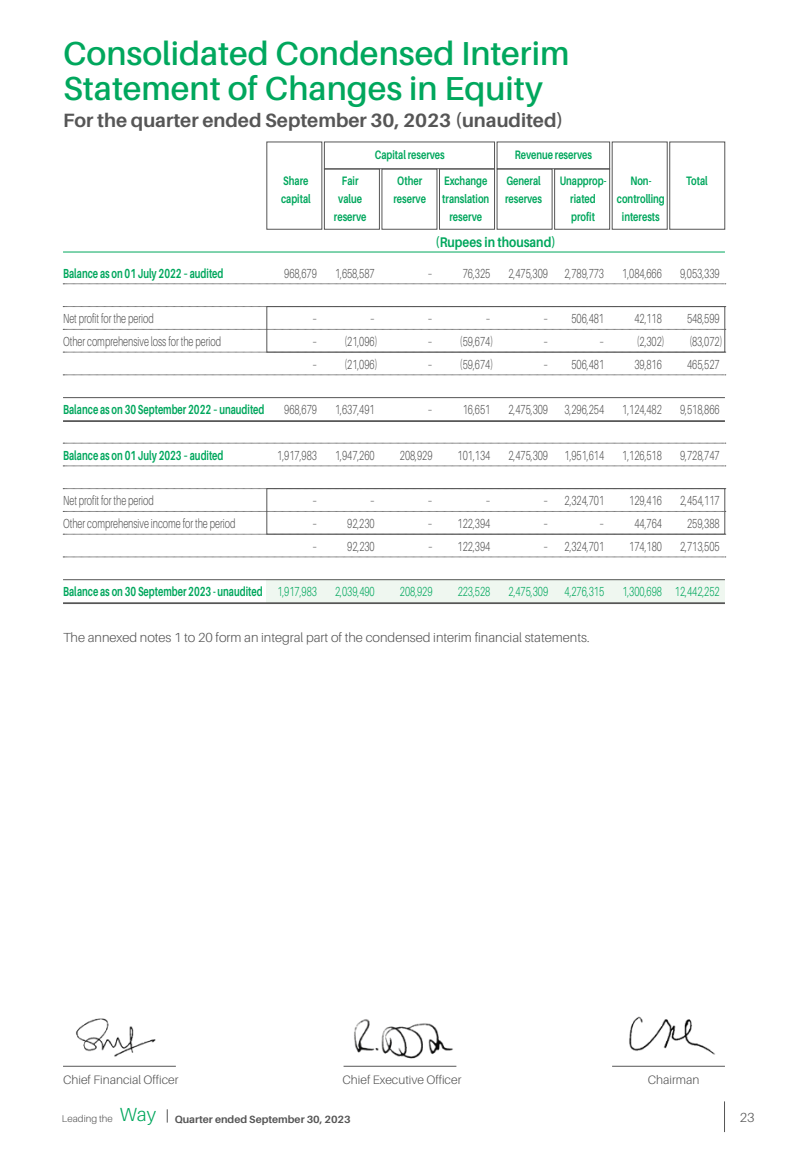
<style>
.page{position:relative;width:788px;height:1166px;background:#fff}
.page>*{position:absolute;margin:0;border:0;box-sizing:border-box;transform-origin:0 0}
.t1{font:600 33.25px/35.4px "Aileron";color:#00a75d}
.t2{font:700 19.25px "Aileron";color:#565656}
.t3{font:700 14px "Aileron";color:#00a75d;scale:.85 1}
.t4{font:300 13.12px "Aileron";color:#565656;scale:.7 1}
.t5{font:700 13.12px "Aileron";color:#00a75d;scale:.7 1}
.t6{font:300 13.12px "Aileron";color:#565656}
.t7{font:300 13.12px "Aileron";color:#00a75d;scale:.7 1}
.t8{font:700 12.25px "Aileron";color:#00a75d;scale:.75 1}
.t9{font:300 12.25px "Aileron";color:#565656}
.t10{font:700 10.5px "Aileron";color:#565656}
.s1{font-weight:300}
.s2{font-weight:300;font-size:9.8px}
.s3{font-weight:300;font-size:19.07px;color:#00a75d}
</style>
<div class="page">
<div style="left:266px;top:579px;width:458px;height:24px;background:#eff7f0"></div>
<hr style="left:63px;top:252px;width:661px;height:1px;background:#00a75d">
<svg style="left:63px;top:283px;width:662px;height:1px"></svg>
<svg style="left:63px;top:306px;width:203px;height:1px"></svg>
<svg style="left:63px;top:329px;width:660px;height:1px"></svg>
<svg style="left:63px;top:352px;width:662px;height:1px"></svg>
<svg style="left:63px;top:374px;width:662px;height:1px"></svg>
<hr style="left:63px;top:397px;width:661px;height:1px;background:#565656">
<hr style="left:63px;top:420px;width:661px;height:2px;background:#565656">
<svg style="left:63px;top:443px;width:662px;height:1px"></svg>
<svg style="left:63px;top:465px;width:662px;height:1px"></svg>
<svg style="left:63px;top:488px;width:203px;height:1px"></svg>
<svg style="left:63px;top:511px;width:660px;height:1px"></svg>
<svg style="left:63px;top:534px;width:662px;height:1px"></svg>
<svg style="left:63px;top:556px;width:662px;height:1px"></svg>
<hr style="left:63px;top:579px;width:661px;height:1px;background:#565656">
<hr style="left:63px;top:602px;width:661px;height:2px;background:#565656">
<div style="left:266px;top:306px;width:459px;height:46px;border:1px solid #565656"></div>
<div style="left:266px;top:488px;width:459px;height:46px;border:1px solid #565656"></div>
<div style="left:266px;top:142px;width:56px;height:87px;border:1px solid #565656"></div>
<div style="left:497px;top:142px;width:112px;height:27px;border:1px solid #565656"></div>
<div style="left:612px;top:142px;width:55px;height:87px;border:1px solid #565656"></div>
<div style="left:324px;top:169px;width:55px;height:60px;border:1px solid #565656"></div>
<div style="left:324px;top:142px;width:170px;height:27px;border:1px solid #565656"></div>
<div style="left:554px;top:169px;width:55px;height:60px;border:1px solid #565656"></div>
<div style="left:439px;top:169px;width:55px;height:60px;border:1px solid #565656"></div>
<div style="left:669px;top:142px;width:55px;height:87px;border:1px solid #565656"></div>
<img style="left:76px;top:1018px;width:80px;height:39px">
<img style="left:629px;top:1016px;width:86px;height:39px">
<hr style="left:63px;top:1066px;width:113px;height:1px;background:#565656">
<hr style="left:343px;top:1066px;width:113px;height:1px;background:#565656">
<hr style="left:612px;top:1066px;width:112px;height:1px;background:#565656">
<img style="left:354px;top:1019px;width:99px;height:40px">
<hr style="left:724px;top:1101px;width:1px;height:31px;background:#565656">
<svg style="left:167px;top:1109px;width:1px;height:13px"></svg>
<h1 class="t1" style="left:63px;top:36px;width:508px">Consolidated Condensed Interim<br>Statement of Changes in Equity</h1>
<h2 class="t2" style="left:63px;top:110px;width:502px">For the quarter ended September 30, 2023 (unaudited)</h2>
<p class="t8" style="left:375px;top:148px;width:95px">Capital reserves</p>
<p class="t8" style="left:514px;top:148px;width:104px">Revenue reserves</p>
<p class="t8" style="left:283px;top:174px;width:35px">Share</p>
<p class="t8" style="left:342px;top:174px;width:24px">Fair</p>
<p class="t8" style="left:397px;top:174px;width:35px">Other</p>
<p class="t8" style="left:444px;top:174px;width:59px">Exchange</p>
<p class="t8" style="left:506px;top:174px;width:47px">General</p>
<p class="t8" style="left:559px;top:174px;width:64px">Unapprop-</p>
<p class="t8" style="left:630px;top:174px;width:29px">Non-</p>
<p class="t8" style="left:686px;top:174px;width:31px">Total</p>
<p class="t8" style="left:281px;top:192px;width:41px">capital</p>
<p class="t8" style="left:338px;top:192px;width:33px">value</p>
<p class="t8" style="left:393px;top:192px;width:45px">reserve</p>
<p class="t8" style="left:442px;top:192px;width:64px">translation</p>
<p class="t8" style="left:505px;top:192px;width:51px">reserves</p>
<p class="t8" style="left:570px;top:192px;width:36px">riated</p>
<p class="t8" style="left:617px;top:192px;width:65px">controlling</p>
<p class="t8" style="left:334px;top:210px;width:45px">reserve</p>
<p class="t8" style="left:449px;top:210px;width:45px">reserve</p>
<p class="t8" style="left:571px;top:210px;width:33px">profit</p>
<p class="t8" style="left:622px;top:210px;width:52px">interests</p>
<p class="t3" style="left:435px;top:234px;width:143px">(Rupees in thousand)</p>
<p class="t5" style="left:63px;top:266px;width:231px">Balance as on 01 July 2022 – audited</p>
<p class="t4" style="left:284px;top:266px;width:48px">968,679</p>
<p class="t4" style="left:335px;top:266px;width:58px">1,658,587</p>
<p class="t4" style="left:428px;top:266px;width:91px">– 76,325</p>
<p class="t4" style="left:508px;top:266px;width:138px">2,475,309 2,789,773</p>
<p class="t4" style="left:622px;top:266px;width:58px">1,084,666</p>
<p class="t4" style="left:680px;top:266px;width:58px">9,053,339</p>
<p class="t4" style="left:63px;top:311px;width:131px">Net profit for the period</p>
<p class="t4" style="left:312px;top:311px;width:8px">–</p>
<p class="t4" style="left:370px;top:311px;width:8px">–</p>
<p class="t4" style="left:428px;top:311px;width:8px">–</p>
<p class="t4" style="left:485px;top:311px;width:8px">–</p>
<p class="t4" style="left:543px;top:311px;width:88px">– 506,481</p>
<p class="t4" style="left:634px;top:311px;width:41px">42,118</p>
<p class="t4" style="left:687px;top:311px;width:48px">548,599</p>
<p class="t4" style="left:63px;top:334px;width:227px">Other comprehensive loss for the period</p>
<p class="t4" style="left:312px;top:334px;width:95px">– (21,096)</p>
<p class="t4" style="left:428px;top:334px;width:95px">– (59,674)</p>
<p class="t4" style="left:543px;top:334px;width:8px">–</p>
<p class="t4" style="left:599px;top:334px;width:8px">–</p>
<p class="t4" style="left:636px;top:334px;width:42px">(2,302)</p>
<p class="t4" style="left:689px;top:334px;width:49px">(83,072)</p>
<p class="t4" style="left:312px;top:357px;width:95px">– (21,096)</p>
<p class="t4" style="left:428px;top:357px;width:95px">– (59,674)</p>
<p class="t4" style="left:543px;top:357px;width:88px">– 506,481</p>
<p class="t4" style="left:634px;top:357px;width:41px">39,816</p>
<p class="t4" style="left:687px;top:357px;width:48px">465,527</p>
<p class="t5" style="left:63px;top:402px;width:289px">Balance as on 30 September 2022 – unaudited</p>
<p class="t4" style="left:284px;top:402px;width:48px">968,679</p>
<p class="t4" style="left:335px;top:402px;width:58px">1,637,491</p>
<p class="t4" style="left:428px;top:402px;width:91px">– 16,651</p>
<p class="t4" style="left:508px;top:402px;width:138px">2,475,309 3,296,254</p>
<p class="t4" style="left:622px;top:402px;width:58px">1,124,482</p>
<p class="t4" style="left:680px;top:402px;width:58px">9,518,866</p>
<p class="t5" style="left:63px;top:448px;width:231px">Balance as on 01 July 2023 – audited</p>
<p class="t4" style="left:277px;top:448px;width:58px">1,917,983</p>
<p class="t4" style="left:335px;top:448px;width:58px">1,947,260</p>
<p class="t4" style="left:400px;top:448px;width:48px">208,929</p>
<p class="t4" style="left:457px;top:448px;width:48px">101,134</p>
<p class="t4" style="left:508px;top:448px;width:138px">2,475,309 1,951,614</p>
<p class="t4" style="left:622px;top:448px;width:58px">1,126,518</p>
<p class="t4" style="left:680px;top:448px;width:58px">9,728,747</p>
<p class="t4" style="left:63px;top:493px;width:131px">Net profit for the period</p>
<p class="t4" style="left:312px;top:493px;width:8px">–</p>
<p class="t4" style="left:370px;top:493px;width:8px">–</p>
<p class="t4" style="left:428px;top:493px;width:8px">–</p>
<p class="t4" style="left:485px;top:493px;width:8px">–</p>
<p class="t4" style="left:543px;top:493px;width:88px">– 2,324,701</p>
<p class="t4" style="left:629px;top:493px;width:48px">129,416</p>
<p class="t4" style="left:680px;top:493px;width:58px">2,454,117</p>
<p class="t4" style="left:63px;top:516px;width:248px">Other comprehensive income for the period</p>
<p class="t4" style="left:312px;top:516px;width:91px">– 92,230</p>
<p class="t4" style="left:428px;top:516px;width:91px">– 122,394</p>
<p class="t4" style="left:543px;top:516px;width:8px">–</p>
<p class="t4" style="left:599px;top:516px;width:91px">– 44,764</p>
<p class="t4" style="left:687px;top:516px;width:48px">259,388</p>
<p class="t4" style="left:312px;top:539px;width:91px">– 92,230</p>
<p class="t4" style="left:428px;top:539px;width:91px">– 122,394</p>
<p class="t4" style="left:543px;top:539px;width:88px">– 2,324,701</p>
<p class="t4" style="left:629px;top:539px;width:48px">174,180</p>
<p class="t4" style="left:680px;top:539px;width:58px">2,713,505</p>
<p class="t5" style="left:63px;top:584px;width:364px">Balance as on 30 September 2023 - unaudited <span class="s1">1,917,983</span></p>
<p class="t7" style="left:335px;top:584px;width:58px">2,039,490</p>
<p class="t7" style="left:400px;top:584px;width:48px">208,929</p>
<p class="t7" style="left:457px;top:584px;width:48px">223,528</p>
<p class="t7" style="left:508px;top:584px;width:138px">2,475,309 4,276,315</p>
<p class="t7" style="left:622px;top:584px;width:141px">1,300,698 12,442,252</p>
<p class="t6" style="left:63px;top:630px;width:528px">The annexed notes 1 to 20 form an integral part of the condensed interim financial statements.</p>
<p class="t9" style="left:63px;top:1072px;width:117px">Chief Financial Officer</p>
<p class="t9" style="left:342px;top:1072px;width:120px">Chief Executive Officer</p>
<p class="t9" style="left:647px;top:1072px;width:53px">Chairman</p>
<p class="t10" style="left:62px;top:1113px;width:290px"><span class="s2">Leading the</span> <span class="s3">Way</span> Quarter ended September 30, 2023</p>
<p class="t6" style="left:739px;top:1109px;width:16px">23</p>
</div>
